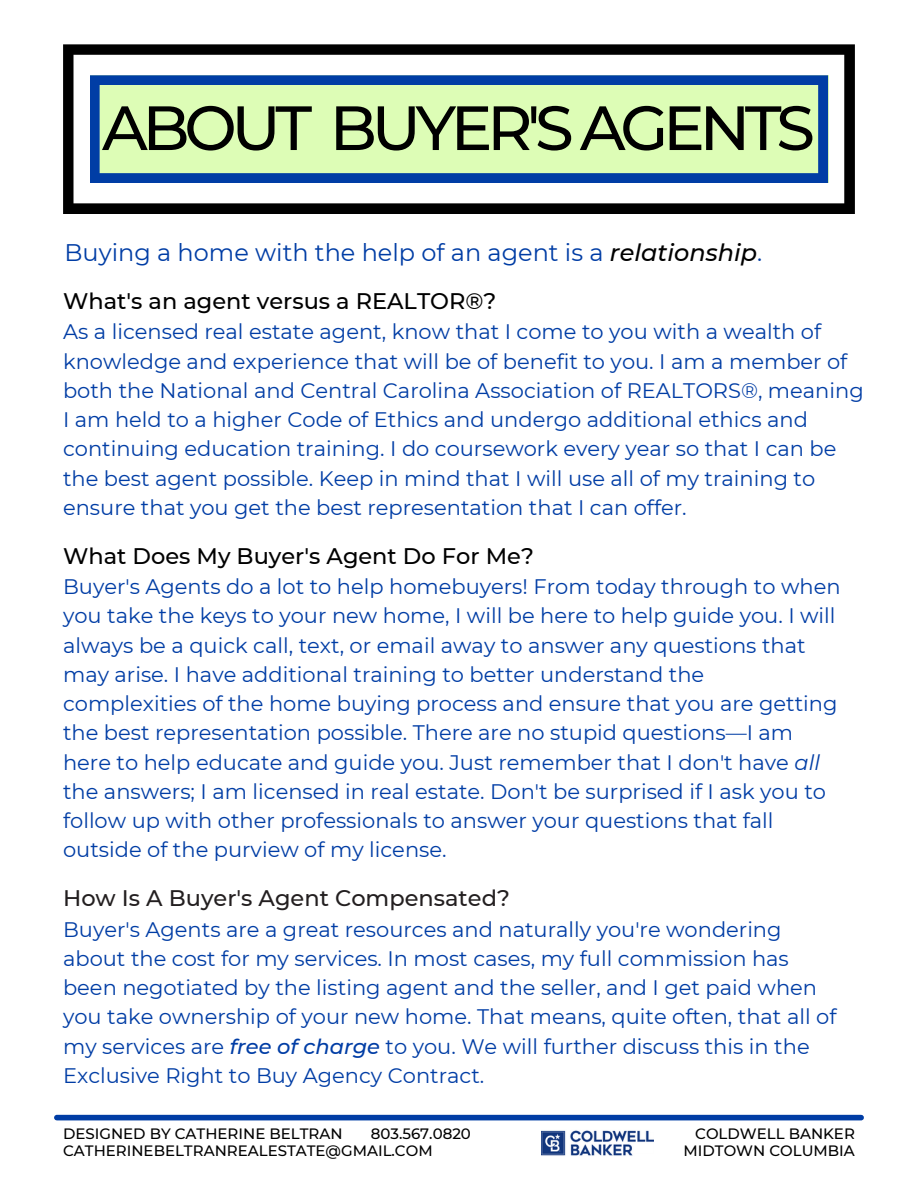
<style>
.page{position:relative;width:918px;height:1188px;background:#fff}
.page>*{position:absolute;margin:0;border:0;box-sizing:border-box;transform-origin:0 0}
.t1{font:500 62.4px "Montserrat";letter-spacing:-.085em;color:#000}
.t2{font:24px "Montserrat";color:#003da5}
.t3{font:500 22.5px "Montserrat";color:#000}
.t4{font:500 22.5px "Montserrat";color:#231f20}
.t5{font:21px/29.2px "Montserrat";color:#003da5}
.t6{font:500 15px "Montserrat";color:#000}
.s1{font-weight:500;font-style:italic;color:#000}
.s2{font-style:italic}
.s3{font-weight:500;font-style:italic}
</style>
<div class="page">
<svg style="left:63px;top:44px;width:792px;height:170px"></svg>
<svg style="left:90px;top:75px;width:738px;height:108px;fill:#ddfdb6"></svg>
<img style="left:542px;top:1130px;width:111px;height:26px">
<div style="left:57px;top:1115px;width:804px;height:5px;background:#003da5"></div>
<h3 class="t1" style="left:102px;top:90px;width:714px">ABOUT BUYER'S AGENTS</h3>
<h3 class="t2" style="left:64px;top:237px;width:699px">Buying a home with the help of an agent is a <span class="s1">relationship</span>.</h3>
<h1 class="t3" style="left:63px;top:287px;width:435px">What's an agent versus a REALTOR®?</h1>
<h1 class="t5" style="left:63px;top:317px;width:802px">As a licensed real estate agent, know that I come to you with a wealth of knowledge and experience that will be of benefit to you. I am a member of both the National and Central Carolina Association of REALTORS®, meaning I am held to a higher Code of Ethics and undergo additional ethics and continuing education training. I do coursework every year so that I can be the best agent possible. Keep in mind that I will use all of my training to ensure that you get the best representation that I can offer.</h1>
<h2 class="t3" style="left:63px;top:542px;width:472px">What Does My Buyer's Agent Do For Me?</h2>
<h2 class="t5" style="left:63px;top:572px;width:779px">Buyer's Agents do a lot to help homebuyers! From today through to when you take the keys to your new home, I will be here to help guide you. I will always be a quick call, text, or email away to answer any questions that may arise. I have additional training to better understand the complexities of the home buying process and ensure that you are getting the best representation possible. There are no stupid questions—I am here to help educate and guide you. Just remember that I don't have <span class="s2">all </span>the answers; I am licensed in real estate. Don't be surprised if I ask you to follow up with other professionals to answer your questions that fall outside of the purview of my license.</h2>
<h3 class="t4" style="left:63px;top:884px;width:448px">How Is A Buyer's Agent Compensated?</h3>
<h3 class="t5" style="left:63px;top:914px;width:775px">Buyer's Agents are a great resources and naturally you're wondering about the cost for my services. In most cases, my full commission has been negotiated by the listing agent and the seller, and I get paid when you take ownership of your new home. That means, quite often, that all of my services are <span class="s3">free of charge</span> to you. We will further discuss this in the Exclusive Right to Buy Agency Contract.</h3>
<p class="t6" style="left:63px;top:1124px;width:281px">DESIGNED BY CATHERINE BELTRAN</p>
<p class="t6" style="left:371px;top:1124px;width:102px">803.567.0820</p>
<p class="t6" style="left:63px;top:1141px;width:371px">CATHERINEBELTRANREALESTATE@GMAIL.COM</p>
<p class="t6" style="left:695px;top:1124px;width:161px">COLDWELL BANKER</p>
<p class="t6" style="left:684px;top:1141px;width:173px">MIDTOWN COLUMBIA</p>
</div>
